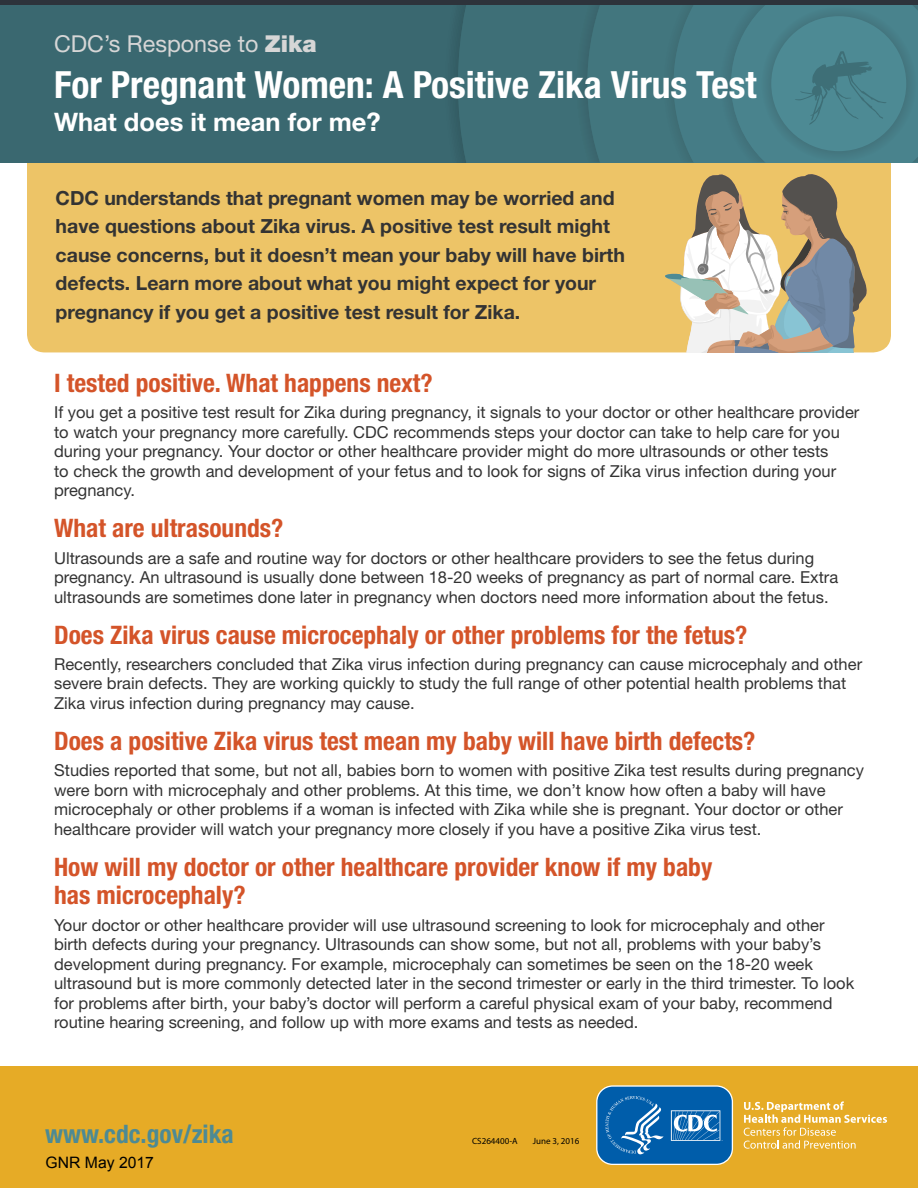
<style>
.page{position:relative;width:918px;height:1188px;background:#fff}
.page>*{position:absolute;margin:0;border:0;box-sizing:border-box;transform-origin:0 0}
.t1{font:700 condensed 37.5px "Helvetica Neue LT Std";color:#fff}
.t2{font:700 condensed 25.5px/28.5px "Helvetica Neue LT Std";color:#d45429}
.t3{font:700 25.5px "Helvetica Neue LT Std";color:#fff}
.t4{font:700 condensed 25.5px "Helvetica Neue LT Std";color:#4d8a94}
.t5{font:23.25px "Helvetica Neue LT Std";color:#d6d6d6}
.B1__Body_Text{font:700 19.5px/28.5px "Helvetica Neue LT Std";color:#333}
.B1__Body_Text-2{font:16.5px/19.5px "Helvetica Neue LT Std";color:#333}
.t6{font:15.75px "Arial";color:#000}
.t7{font:9px "Myriad Pro";color:#000}
.s1{font-weight:900}
</style>
<div class="page">
<div style="left:27px;top:134px;width:864px;height:218px;background:#edc467;border-radius:18px"></div>
<svg style="left:665px;top:174px;width:202px;height:178px"></svg>
<div style="left:0;top:1066px;width:918px;height:122px;background:#e6ab26"></div>
<div style="left:0;top:0;width:918px;height:162px;background:#3a6870"></div>
<div style="left:588px;top:5px;width:71px;height:157px;background:#42767e"></div>
<svg style="left:659px;top:5px;width:259px;height:157px"></svg>
<div style="left:0;top:0;width:918px;height:5px;background:#2d333b"></div>
<svg style="left:744px;top:1101px;width:143px;height:48px"></svg>
<svg style="left:596px;top:1085px;width:138px;height:80px;background:#2c77b2"></svg>
<h1 class="t5" style="left:54px;top:29px;width:264px">CDC’s Response to <span class="s1">Zika</span></h1>
<h1 class="t1" style="left:54px;top:62px;width:704px">For Pregnant Women: A Positive Zika Virus Test</h1>
<h1 class="t3" style="left:54px;top:106px;width:328px">What does it mean for me?</h1>
<p class="B1__Body_Text" style="left:56px;top:183px;width:571px">CDC understands that pregnant women may be worried and have questions about Zika virus. A positive test result might cause concerns, but it doesn’t mean your baby will have birth defects. Learn more about what you might expect for your pregnancy if you get a positive test result for Zika.</p>
<h2 class="t2" style="left:54px;top:368px;width:380px">I tested positive. What happens next?</h2>
<p class="B1__Body_Text-2" style="left:54px;top:402px;width:807px">If you get a positive test result for Zika during pregnancy, it signals to your doctor or other healthcare provider to watch your pregnancy more carefully. CDC recommends steps your doctor can take to help care for you during your pregnancy. Your doctor or other healthcare provider might do more ultrasounds or other tests<br>to check the growth and development of your fetus and to look for signs of Zika virus infection during your pregnancy.</p>
<h2 class="t2" style="left:54px;top:514px;width:231px">What are ultrasounds?</h2>
<p class="B1__Body_Text-2" style="left:54px;top:548px;width:786px">Ultrasounds are a safe and routine way for doctors or other healthcare providers to see the fetus during pregnancy. An ultrasound is usually done between 18-20 weeks of pregnancy as part of normal care. Extra ultrasounds are sometimes done later in pregnancy when doctors need more information about the fetus.</p>
<h2 class="t2" style="left:54px;top:620px;width:695px">Does Zika virus cause microcephaly or other problems for the fetus?</h2>
<p class="B1__Body_Text-2" style="left:54px;top:654px;width:810px">Recently, researchers concluded that Zika virus infection during pregnancy can cause microcephaly and other severe brain defects. They are working quickly to study the full range of other potential health problems that<br>Zika virus infection during pregnancy may cause.</p>
<h2 class="t2" style="left:54px;top:726px;width:703px">Does a positive Zika virus test mean my baby will have birth defects?</h2>
<p class="B1__Body_Text-2" style="left:54px;top:760px;width:811px">Studies reported that some, but not all, babies born to women with positive Zika test results during pregnancy were born with microcephaly and other problems. At this time, we don’t know how often a baby will have microcephaly or other problems if a woman is infected with Zika while she is pregnant. Your doctor or other healthcare provider will watch your pregnancy more closely if you have a positive Zika virus test.</p>
<h2 class="t2" style="left:54px;top:852px;width:660px">How will my doctor or other healthcare provider know if my baby has microcephaly?</h2>
<p class="B1__Body_Text-2" style="left:54px;top:915px;width:802px">Your doctor or other healthcare provider will use ultrasound screening to look for microcephaly and other birth defects during your pregnancy. Ultrasounds can show some, but not all, problems with your baby’s development during pregnancy. For example, microcephaly can sometimes be seen on the 18-20 week ultrasound but is more commonly detected later in the second trimester or early in the third trimester. To look for problems after birth, your baby’s doctor will perform a careful physical exam of your baby, recommend routine hearing screening, and follow up with more exams and tests as needed.</p>
<h2 class="t4" style="left:45px;top:1119px;width:190px">www.cdc.gov/zika</h2>
<p class="t6" style="left:46px;top:1152px;width:110px">GNR May 2017</p>
<p class="t7" style="left:472px;top:1136px;width:47px">CS264400-A</p>
<p class="t7" style="left:533px;top:1136px;width:48px">June 3, 2016</p>
</div>
